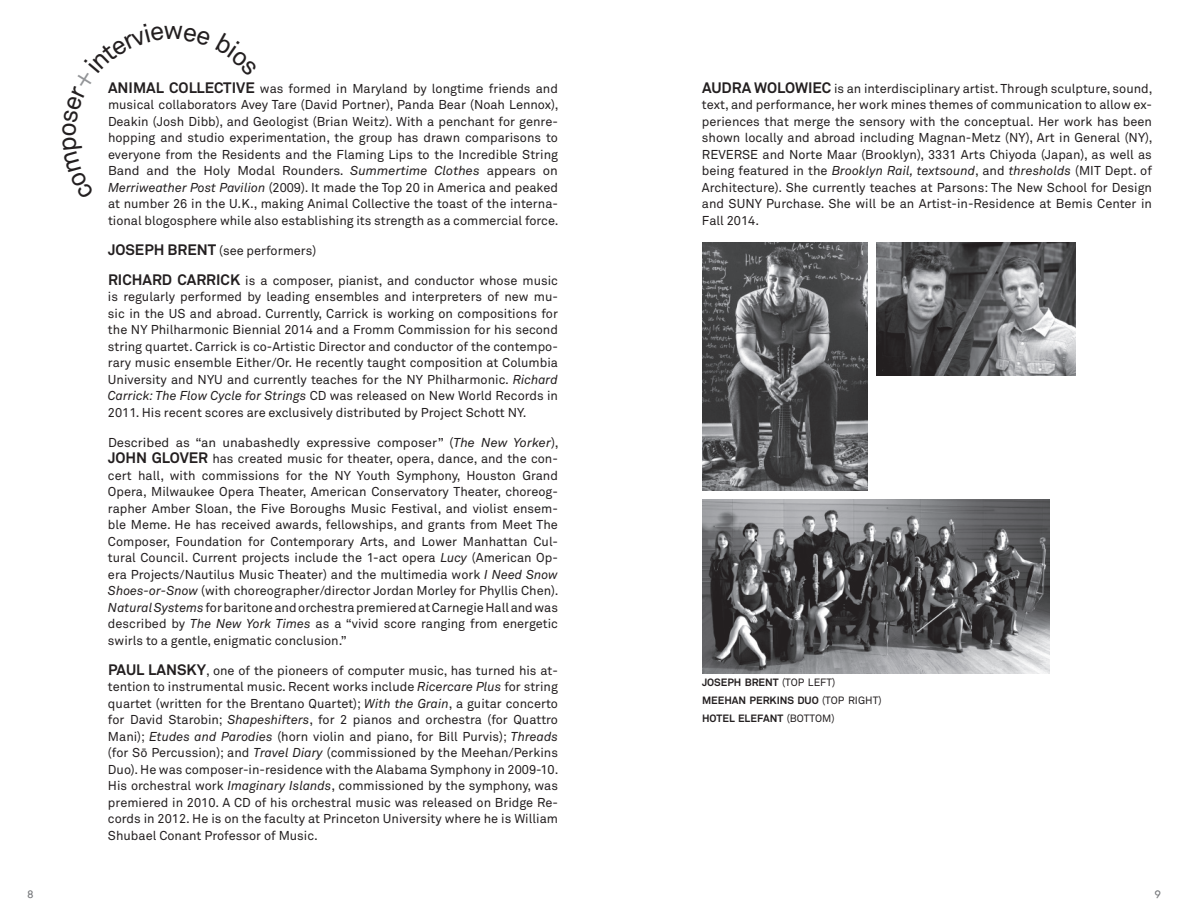
<style>
.page{position:relative;width:1188px;height:918px;background:#fff}
.page>*{position:absolute;margin:0;border:0;box-sizing:border-box;transform-origin:0 0}
.t1{font:25.95px "Akkurat Pro";color:#231f20}
.t2{font:12.75px/16.5px "Akkurat Pro";color:#231f20;text-align:justify}
.t3{font:500 12px "M Twentieth Century";color:#76787b}
.t4{font:700 10.5px/18px "Akkurat Pro";color:#231f20}
.s1{font-weight:700;font-size:15px}
.s2{font-style:italic}
.s3{font-weight:400}
</style>
<div class="page">
<img style="left:702px;top:243px;width:165px;height:247px">
<img style="left:876px;top:243px;width:200px;height:133px">
<img style="left:702px;top:499px;width:348px;height:174px">
<h1 class="t1" style="left:164px;top:15px;width:21px">w</h1>
<p class="t2" style="left:108px;top:80px;width:452px"><span class="s1">ANIMAL COLLECTIVE</span> was formed in Maryland by longtime friends and musical collaborators Avey Tare (David Portner), Panda Bear (Noah Lennox), Deakin (Josh Dibb), and Geologist (Brian Weitz). With a penchant for genre&shy;hopping and studio experimentation, the group has drawn comparisons to everyone from the Residents and the Flaming Lips to the Incredible String Band and the Holy Modal Rounders. <span class="s2">Summertime Clothes</span> appears on <span class="s2">Merriweather Post Pavilion</span> (2009). It made the Top 20 in America and peaked at number 26 in the U.K., making Animal Collective the toast of the interna&shy;tional blogosphere while also establishing its strength as a commercial force.</p>
<p class="t2" style="left:108px;top:242px;width:210px"><span class="s1">JOSEPH BRENT</span> (see performers)</p>
<p class="t2" style="left:108px;top:272px;width:452px"><span class="s1">RICHARD CARRICK</span> is a composer, pianist, and conductor whose music is regularly performed by leading ensembles and interpreters of new mu&shy;sic in the US and abroad. Currently, Carrick is working on compositions for the NY Philharmonic Biennial 2014 and a Fromm Commission for his second string quartet. Carrick is co-Artistic Director and conductor of the contempo&shy;rary music ensemble Either/Or. He recently taught composition at Columbia University and NYU and currently teaches for the NY Philharmonic. <span class="s2">Richard Carrick: The Flow Cycle for Strings</span> CD was released on New World Records in 2011. His recent scores are exclusively distributed by Project Schott NY.</p>
<p class="t2" style="left:108px;top:434px;width:452px">Described as “an unabashedly expressive composer” (<span class="s2">The New Yorker</span>), <span class="s1">JOHN GLOVER</span> has created music for theater, opera, dance, and the con&shy;cert hall, with commissions for the NY Youth Symphony, Houston Grand Opera, Milwaukee Opera Theater, American Conservatory Theater, choreog&shy;rapher Amber Sloan, the Five Boroughs Music Festival, and violist ensem&shy;ble Meme. He has received awards, fellowships, and grants from Meet The Composer, Foundation for Contemporary Arts, and Lower Manhattan Cul&shy;tural Council. Current projects include the 1-act opera <span class="s2">Lucy</span> (American Op&shy;era Projects/Nautilus Music Theater) and the multimedia work <span class="s2">I Need Snow Shoes-or-Snow</span> (with choreographer/director Jordan Morley for Phyllis Chen).<br><span class="s2">Natural Systems</span> for baritone and orchestra premiered at Carnegie Hall and was described by <span class="s2">The New York Times</span> as a “vivid score ranging from energetic swirls to a gentle, enigmatic conclusion.”</p>
<p class="t2" style="left:108px;top:662px;width:452px"><span class="s1">PAUL LANSKY</span>, one of the pioneers of computer music, has turned his at&shy;tention to instrumental music. Recent works include <span class="s2">Ricercare Plus</span> for string quartet (written for the Brentano Quartet); <span class="s2">With the Grain</span>, a guitar concerto for David Starobin; <span class="s2">Shapeshifters</span>, for 2 pianos and orchestra (for Quattro Mani); <span class="s2">Etudes and Parodies</span> (horn violin and piano, for Bill Purvis); <span class="s2">Threads </span>(for Sō Percussion); and <span class="s2">Travel Diary</span> (commissioned by the Meehan/Perkins Duo). He was composer-in-residence with the Alabama Symphony in 2009-10.<br>His orchestral work <span class="s2">Imaginary Islands</span>, commissioned by the symphony, was premiered in 2010. A CD of his orchestral music was released on Bridge Re&shy;cords in 2012. He is on the faculty at Princeton University where he is William Shubael Conant Professor of Music.</p>
<p class="t2" style="left:702px;top:80px;width:452px"><span class="s1">AUDRA WOLOWIEC</span> is an interdisciplinary artist. Through sculpture, sound, text, and performance, her work mines themes of communication to allow ex&shy;periences that merge the sensory with the conceptual. Her work has been shown locally and abroad including Magnan-Metz (NY), Art in General (NY), REVERSE and Norte Maar (Brooklyn), 3331 Arts Chiyoda (Japan), as well as being featured in the <span class="s2">Brooklyn Rail, textsound</span>, and <span class="s2">thresholds</span> (MIT Dept. of Architecture). She currently teaches at Parsons: The New School for Design and SUNY Purchase. She will be an Artist-in-Residence at Bemis Center in Fall 2014.</p>
<p class="t4" style="left:702px;top:674px;width:181px">JOSEPH BRENT <span class="s3">(TOP LEFT)<br></span>MEEHAN PERKINS DUO <span class="s3">(TOP RIGHT)<br></span>HOTEL ELEFANT <span class="s3">(BOTTOM)</span></p>
<p class="t3" style="left:27px;top:888px;width:8px">8</p>
<p class="t3" style="left:1154px;top:888px;width:8px">9</p>
</div>
